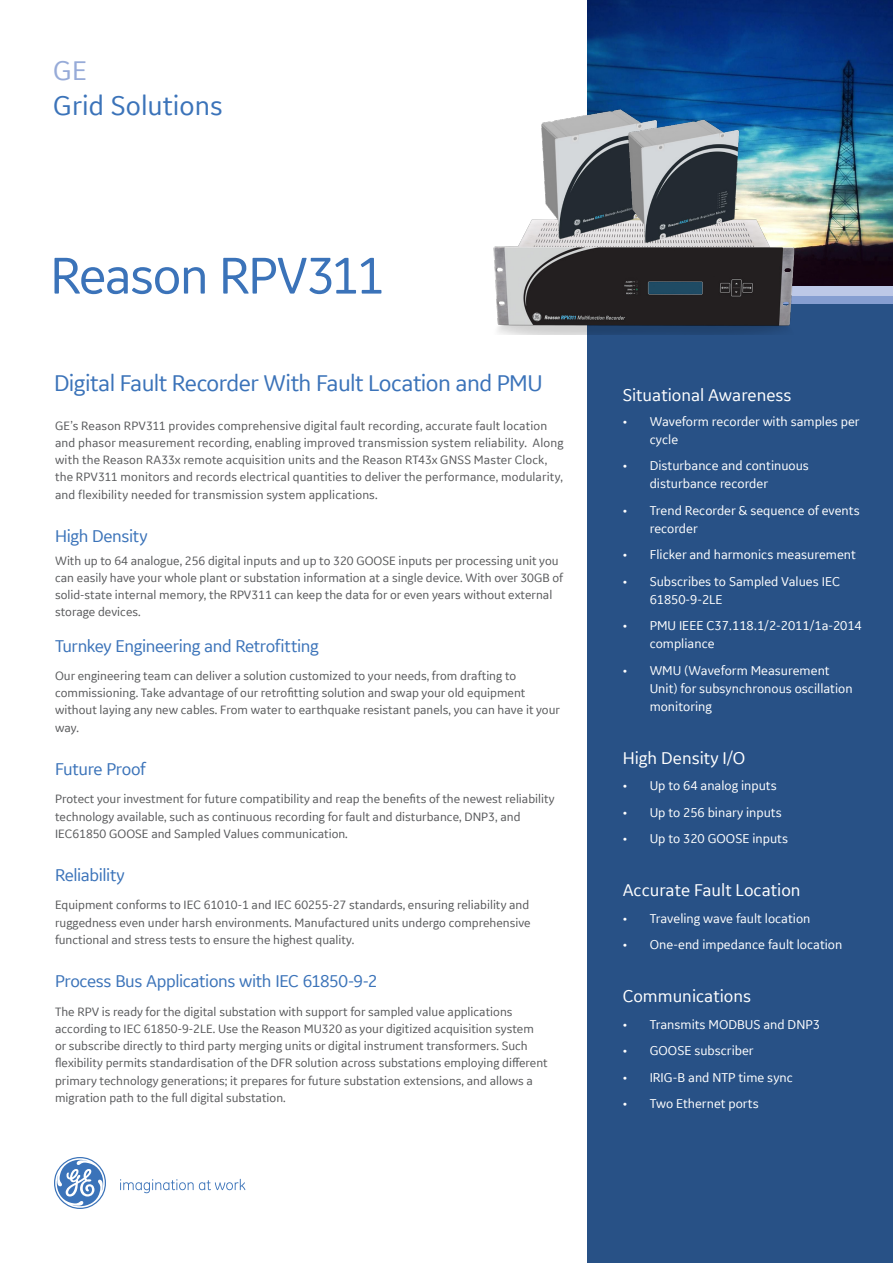
<style>
.page{position:relative;width:893px;height:1263px;background:#fff}
.page>*{position:absolute;margin:0;border:0;box-sizing:border-box;transform-origin:0 0}
.t1{font:54px "GE Inspira Sans";letter-spacing:-.03em;color:#3b73b9}
.t2{font:28.5px "GE Inspira Sans";color:#3b73b9}
.t3{font:28.5px "GE Inspira Sans";color:#97abd8}
.t4{font:24px "GE Inspira Sans";letter-spacing:-.025em;color:#3b73b9}
.t5{font:18px "GE Inspira Sans";letter-spacing:-.025em;color:#3b73b9}
.t6{font:18px "GE Inspira Sans";color:#fff}
.t7{font:13.5px/18px "GE Inspira Sans";color:#fff}
.t8{font:12.75px/17.2px "GE Inspira Sans";color:#58595b}
</style>
<div class="page">
<div style="left:587px;top:296px;width:306px;height:967px;background:#285186"></div>
<div style="left:587px;top:294px;width:306px;height:10px;background:#869ed1"></div>
<div style="left:587px;top:286px;width:306px;height:10px;background:#bdc8e7"></div>
<svg style="left:120px;top:1179px;width:125px;height:14px"></svg>
<svg style="left:54px;top:1157px;width:52px;height:52px"></svg>
<img style="left:587px;top:0;width:306px;height:286px">
<img style="left:493px;top:210px;width:306px;height:124px">
<img style="left:516px;top:98px;width:162px;height:155px">
<img style="left:604px;top:108px;width:155px;height:149px">
<h2 class="t3" style="left:53px;top:53px;width:35px">GE</h2>
<h2 class="t2" style="left:53px;top:87px;width:171px">Grid Solutions</h2>
<h1 class="t1" style="left:50px;top:242px;width:336px">Reason RPV311</h1>
<h3 class="t4" style="left:54px;top:368px;width:490px">Digital Fault Recorder With Fault Location and PMU</h3>
<p class="t8" style="left:55px;top:416px;width:510px">GE’s Reason RPV311 provides comprehensive digital fault recording, accurate fault location and phasor measurement recording, enabling improved transmission system reliability. Along with the Reason RA33x remote acquisition units and the Reason RT43x GNSS Master Clock, the RPV311 monitors and records electrical quantities to deliver the performance, modularity, and flexibility needed for transmission system applications.</p>
<h3 class="t5" style="left:55px;top:525px;width:94px">High Density</h3>
<p class="t8" style="left:55px;top:551px;width:509px">With up to 64 analogue, 256 digital inputs and up to 320 GOOSE inputs per processing unit you can easily have your whole plant or substation information at a single device. With over 30GB of solid-state internal memory, the RPV311 can keep the data for or even years without external storage devices.</p>
<h3 class="t5" style="left:55px;top:634px;width:265px">Turnkey Engineering and Retrofitting</h3>
<p class="t8" style="left:55px;top:667px;width:506px">Our engineering team can deliver a solution customized to your needs, from drafting to commissioning. Take advantage of our retrofitting solution and swap your old equipment without laying any new cables. From water to earthquake resistant panels, you can have it your way.</p>
<h3 class="t5" style="left:55px;top:758px;width:92px">Future Proof</h3>
<p class="t8" style="left:55px;top:790px;width:501px">Protect your investment for future compatibility and reap the benefits of the newest reliability technology available, such as continuous recording for fault and disturbance, DNP3, and<br>IEC61850 GOOSE and Sampled Values communication.</p>
<h3 class="t5" style="left:55px;top:864px;width:71px">Reliability</h3>
<p class="t8" style="left:55px;top:896px;width:477px;text-align:justify">Equipment conforms to IEC 61010-1 and IEC 60255-27 standards, ensuring reliability and ruggedness even under harsh environments. Manufactured units undergo comprehensive functional and stress tests to ensure the highest quality.</p>
<h3 class="t5" style="left:55px;top:970px;width:324px">Process Bus Applications with IEC 61850-9-2</h3>
<p class="t8" style="left:55px;top:1002px;width:494px">The RPV is ready for the digital substation with support for sampled value applications according to IEC 61850-9-2LE. Use the Reason MU320 as your digitized acquisition system or subscribe directly to third party merging units or digital instrument transformers. Such flexibility permits standardisation of the DFR solution across substations employing different primary technology generations; it prepares for future substation extensions, and allows a migration path to the full digital substation.</p>
<h3 class="t6" style="left:623px;top:384px;width:170px">Situational Awareness</h3>
<p class="t7" style="left:650px;top:412px;width:211px;text-indent:-27px">• Waveform recorder with samples per cycle</p>
<p class="t7" style="left:650px;top:456px;width:161px;text-indent:-27px">• Disturbance and continuous disturbance recorder</p>
<p class="t7" style="left:650px;top:501px;width:212px;text-indent:-27px">• Trend Recorder &amp; sequence of events recorder</p>
<p class="t7" style="left:623px;top:545px;width:235px">• Flicker and harmonics measurement</p>
<p class="t7" style="left:650px;top:572px;width:192px;text-indent:-27px">• Subscribes to Sampled Values IEC<br>61850-9-2LE</p>
<p class="t7" style="left:650px;top:616px;width:214px;text-indent:-27px">• PMU IEEE C37.118.1/2-2011/1a-2014 compliance</p>
<p class="t7" style="left:650px;top:661px;width:204px;text-indent:-27px">• WMU (Waveform Measurement<br>Unit) for subsynchronous oscillation monitoring</p>
<h3 class="t6" style="left:623px;top:746px;width:124px">High Density I/O</h3>
<p class="t7" style="left:623px;top:776px;width:156px">• Up to 64 analog inputs</p>
<p class="t7" style="left:623px;top:803px;width:161px">• Up to 256 binary inputs</p>
<p class="t7" style="left:623px;top:829px;width:167px">• Up to 320 GOOSE inputs</p>
<h3 class="t6" style="left:623px;top:879px;width:179px">Accurate Fault Location</h3>
<p class="t7" style="left:623px;top:909px;width:189px">• Traveling wave fault location</p>
<p class="t7" style="left:623px;top:935px;width:221px">• One-end impedance fault location</p>
<h3 class="t6" style="left:623px;top:985px;width:130px">Communications</h3>
<p class="t7" style="left:623px;top:1015px;width:199px">• Transmits MODBUS and DNP3</p>
<p class="t7" style="left:623px;top:1041px;width:133px">• GOOSE subscriber</p>
<p class="t7" style="left:623px;top:1068px;width:172px">• IRIG-B and NTP time sync</p>
<p class="t7" style="left:623px;top:1094px;width:138px">• Two Ethernet ports</p>
</div>
